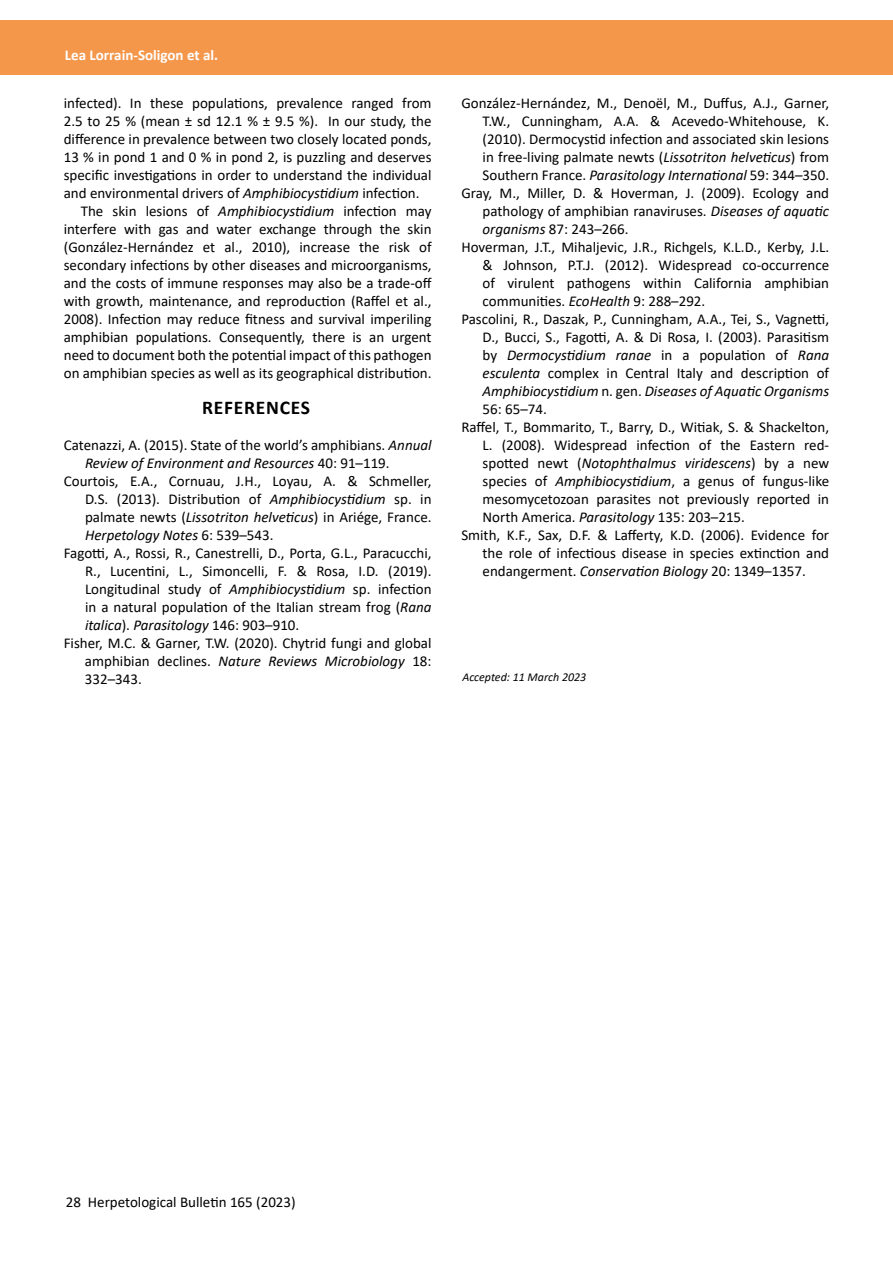
<style>
.page{position:relative;width:893px;height:1263px;background:#fff}
.page>*{position:absolute;margin:0;border:0;box-sizing:border-box;transform-origin:0 0}
.t1{font:700 19.5px "Calibri";letter-spacing:.04em;color:#000}
.t2{font:15px "Calibri";color:#000}
.t3{font:italic 15px "Calibri";color:#000}
.t4{font:700 15px "Calibri";color:#fff}
.t5{font:italic 12px "Calibri";color:#000}
.s1{font-style:italic}
.s2{font-style:normal}
</style>
<div class="page">
<div style="left:0;top:21px;width:893px;height:54px;background:#f4974b"></div>
<p class="t4" style="left:65px;top:44px;width:155px">Lea Lorrain-Soligon et al.</p>
<p class="t2" style="left:64px;top:93px;width:369px">infected). In these populations, prevalence ranged from</p>
<p class="t2" style="left:64px;top:111px;width:369px">2.5 to 25 % (mean ± sd 12.1 % ± 9.5 %). In our study, the</p>
<p class="t2" style="left:64px;top:129px;width:369px">difference in prevalence between two closely located ponds,</p>
<p class="t2" style="left:64px;top:147px;width:369px">13 % in pond 1 and 0 % in pond 2, is puzzling and deserves</p>
<p class="t2" style="left:64px;top:165px;width:369px">specific investigations in order to understand the individual</p>
<p class="t2" style="left:64px;top:183px;width:357px">and environmental drivers of <span class="s1">Amphibiocystidium</span> infection.</p>
<p class="t2" style="left:81px;top:201px;width:352px">The skin lesions of <span class="s1">Amphibiocystidium</span> infection may</p>
<p class="t2" style="left:64px;top:219px;width:369px">interfere with gas and water exchange through the skin</p>
<p class="t2" style="left:64px;top:237px;width:369px">(González-Hernández et al., 2010), increase the risk of</p>
<p class="t2" style="left:64px;top:255px;width:369px">secondary infections by other diseases and microorganisms,</p>
<p class="t2" style="left:64px;top:273px;width:369px">and the costs of immune responses may also be a trade-off</p>
<p class="t2" style="left:64px;top:291px;width:369px">with growth, maintenance, and reproduction (Raffel et al.,</p>
<p class="t2" style="left:64px;top:309px;width:369px">2008). Infection may reduce fitness and survival imperiling</p>
<p class="t2" style="left:64px;top:327px;width:369px">amphibian populations. Consequently, there is an urgent</p>
<p class="t2" style="left:64px;top:345px;width:369px">need to document both the potential impact of this pathogen</p>
<p class="t2" style="left:64px;top:363px;width:369px">on amphibian species as well as its geographical distribution.</p>
<h1 class="t1" style="left:202px;top:394px;width:110px">REFERENCES</h1>
<p class="t2" style="left:64px;top:435px;width:369px">Catenazzi, A. (2015). State of the world’s amphibians. <span class="s1">Annual</span></p>
<p class="t3" style="left:85px;top:453px;width:306px">Review of Environment and Resources <span class="s2">40: 91–119.</span></p>
<p class="t2" style="left:64px;top:471px;width:369px">Courtois, E.A., Cornuau, J.H., Loyau, A. &amp; Schmeller,</p>
<p class="t2" style="left:85px;top:489px;width:348px">D.S. (2013). Distribution of <span class="s1">Amphibiocystidium</span> sp. in</p>
<p class="t2" style="left:85px;top:507px;width:348px">palmate newts (<span class="s1">Lissotriton helveticus</span>) in Ariége, France.</p>
<p class="t3" style="left:85px;top:525px;width:190px">Herpetology Notes <span class="s2">6: 539–543.</span></p>
<p class="t2" style="left:64px;top:543px;width:369px">Fagotti, A., Rossi, R., Canestrelli, D., Porta, G.L., Paracucchi,</p>
<p class="t2" style="left:85px;top:561px;width:348px">R., Lucentini, L., Simoncelli, F. &amp; Rosa, I.D. (2019).</p>
<p class="t2" style="left:85px;top:579px;width:348px">Longitudinal study of <span class="s1">Amphibiocystidium</span> sp. infection</p>
<p class="t2" style="left:85px;top:597px;width:348px">in a natural population of the Italian stream frog (<span class="s1">Rana</span></p>
<p class="t3" style="left:85px;top:615px;width:216px">italica<span class="s2">).</span> Parasitology <span class="s2">146: 903–910.</span></p>
<p class="t2" style="left:64px;top:633px;width:369px">Fisher, M.C. &amp; Garner, T.W. (2020). Chytrid fungi and global</p>
<p class="t3" style="left:85px;top:651px;width:348px"><span class="s2">amphibian declines.</span> Nature Reviews Microbiology <span class="s2">18:</span></p>
<p class="t2" style="left:85px;top:669px;width:58px">332–343.</p>
<p class="t2" style="left:461px;top:93px;width:369px">González-Hernández, M., Denoël, M., Duffus, A.J., Garner,</p>
<p class="t2" style="left:483px;top:111px;width:348px">T.W., Cunningham, A.A. &amp; Acevedo-Whitehouse, K.</p>
<p class="t2" style="left:483px;top:129px;width:348px">(2010). Dermocystid infection and associated skin lesions</p>
<p class="t2" style="left:483px;top:147px;width:348px">in free-living palmate newts (<span class="s1">Lissotriton helveticus</span>) from</p>
<p class="t2" style="left:483px;top:165px;width:348px">Southern France. <span class="s1">Parasitology International</span> 59: 344–350.</p>
<p class="t2" style="left:461px;top:183px;width:369px">Gray, M., Miller, D. &amp; Hoverman, J. (2009). Ecology and</p>
<p class="t2" style="left:483px;top:201px;width:348px">pathology of amphibian ranaviruses. <span class="s1">Diseases of aquatic</span></p>
<p class="t2" style="left:483px;top:219px;width:147px"><span class="s1">organisms</span> 87: 243–266.</p>
<p class="t2" style="left:461px;top:237px;width:369px">Hoverman, J.T., Mihaljevic, J.R., Richgels, K.L.D., Kerby, J.L.</p>
<p class="t2" style="left:483px;top:255px;width:348px">&amp; Johnson, P.T.J. (2012). Widespread co-occurrence</p>
<p class="t2" style="left:483px;top:273px;width:348px">of virulent pathogens within California amphibian</p>
<p class="t2" style="left:483px;top:291px;width:224px">communities. <span class="s1">EcoHealth</span> 9: 288–292.</p>
<p class="t2" style="left:461px;top:309px;width:369px">Pascolini, R., Daszak, P., Cunningham, A.A., Tei, S., Vagnetti,</p>
<p class="t2" style="left:483px;top:327px;width:348px">D., Bucci, S., Fagotti, A. &amp; Di Rosa, I. (2003). Parasitism</p>
<p class="t3" style="left:483px;top:345px;width:348px"><span class="s2">by</span> Dermocystidium ranae <span class="s2">in a population of</span> Rana</p>
<p class="t2" style="left:483px;top:363px;width:348px"><span class="s1">esculenta</span> complex in Central Italy and description of</p>
<p class="t3" style="left:483px;top:381px;width:348px">Amphibiocystidium <span class="s2">n. gen.</span> Diseases of Aquatic Organisms</p>
<p class="t2" style="left:483px;top:399px;width:66px">56: 65–74.</p>
<p class="t2" style="left:461px;top:417px;width:369px">Raffel, T., Bommarito, T., Barry, D., Witiak, S. &amp; Shackelton,</p>
<p class="t2" style="left:483px;top:435px;width:348px">L. (2008). Widespread infection of the Eastern red-</p>
<p class="t3" style="left:483px;top:453px;width:348px"><span class="s2">spotted newt (</span>Notophthalmus viridescens<span class="s2">) by a new</span></p>
<p class="t2" style="left:483px;top:471px;width:348px">species of <span class="s1">Amphibiocystidium</span>, a genus of fungus-like</p>
<p class="t2" style="left:483px;top:489px;width:348px">mesomycetozoan parasites not previously reported in</p>
<p class="t2" style="left:483px;top:507px;width:264px">North America. <span class="s1">Parasitology</span> 135: 203–215.</p>
<p class="t2" style="left:461px;top:525px;width:369px">Smith, K.F., Sax, D.F. &amp; Lafferty, K.D. (2006). Evidence for</p>
<p class="t2" style="left:483px;top:543px;width:348px">the role of infectious disease in species extinction and</p>
<p class="t2" style="left:483px;top:561px;width:325px">endangerment. <span class="s1">Conservation Biology</span> 20: 1349–1357.</p>
<p class="t5" style="left:462px;top:668px;width:125px">Accepted: 11 March 2023</p>
<p class="t2" style="left:66px;top:1191px;width:231px">28 Herpetological Bulletin 165 (2023)</p>
</div>
